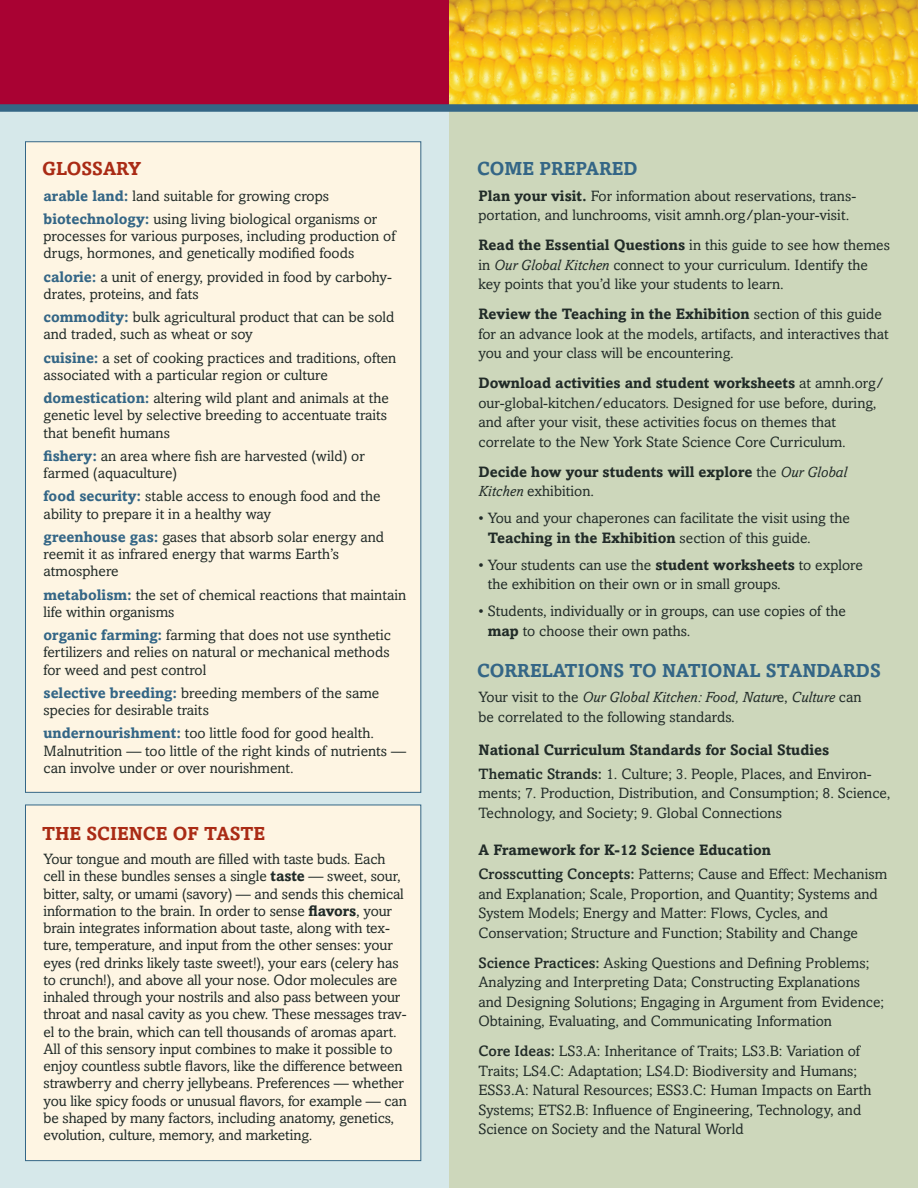
<style>
.page{position:relative;width:918px;height:1188px;background:#fff}
.page>*{position:absolute;margin:0;border:0;box-sizing:border-box;transform-origin:0 0}
.t1{font:700 18.75px "Amasis";color:#346686}
.t2{font:700 18.75px "Amasis";color:#aa2b15}
.t3{font:15px/17.2px "Amasis MT Pro";color:#212b28}
.t4{font:700 15px "Amasis";color:#212b28}
.s1{font-family:"Amasis";font-weight:700;color:#346686}
.s2{font-family:"Amasis";font-weight:700}
.s3{font-family:"Amasis MT Pro";font-weight:400}
.s4{font-style:italic}
.s5{font-family:"Amasis MT Pro";font-weight:400;font-style:italic}
.s6{font-weight:500}
</style>
<div class="page">
<div style="left:0;top:111px;width:449px;height:1077px;background:#d6e8ea"></div>
<div style="left:449px;top:102px;width:469px;height:1085px;background:#cdd7bb"></div>
<hr style="left:0;top:0;width:3px;height:106px;background:#a90233">
<div style="left:2px;top:0;width:455px;height:106px;background:#a90233"></div>
<img style="left:449px;top:0;width:469px;height:104px">
<div style="left:0;top:104px;width:414px;height:8px;background:#346686"></div>
<div style="left:414px;top:104px;width:504px;height:8px;background:#346686"></div>
<div style="left:25px;top:141px;width:396px;height:652px;background:#fef5e3;border:1px solid #346686"></div>
<div style="left:25px;top:805px;width:396px;height:356px;background:#fef5e3;border:1px solid #346686"></div>
<p class="t2" style="left:42px;top:158px;width:101px">GLOSSARY</p>
<p class="t3" style="left:44px;top:184px;width:335px;line-height:23.2px"><span class="s1">arable land:</span> land suitable for growing crops <span class="s1">biotechnology:</span> using living biological organisms or</p>
<p class="t3" style="left:44px;top:228px;width:354px">processes for various purposes, including production of drugs, hormones, and genetically modified foods</p>
<p class="t3" style="left:44px;top:268px;width:350px"><span class="s1">calorie:</span> a unit of energy, provided in food by carbohy&shy;drates, proteins, and fats</p>
<p class="t3" style="left:44px;top:309px;width:353px"><span class="s1">commodity:</span> bulk agricultural product that can be sold and traded, such as wheat or soy</p>
<p class="t3" style="left:44px;top:349px;width:354px"><span class="s1">cuisine:</span> a set of cooking practices and traditions, often associated with a particular region or culture</p>
<p class="t3" style="left:44px;top:390px;width:347px;text-align:justify"><span class="s1">domestication:</span> altering wild plant and animals at the genetic level by selective breeding to accentuate traits that benefit humans</p>
<p class="t3" style="left:44px;top:447px;width:323px"><span class="s1">fishery:</span> an area where fish are harvested (wild) or farmed (aquaculture)</p>
<p class="t3" style="left:44px;top:488px;width:339px"><span class="s1">food security:</span> stable access to enough food and the ability to prepare it in a healthy way</p>
<p class="t3" style="left:44px;top:528px;width:342px"><span class="s1">greenhouse gas:</span> gases that absorb solar energy and reemit it as infrared energy that warms Earth’s atmosphere</p>
<p class="t3" style="left:44px;top:586px;width:364px"><span class="s1">metabolism:</span> the set of chemical reactions that maintain life within organisms</p>
<p class="t3" style="left:44px;top:627px;width:349px;text-align:justify"><span class="s1">organic farming:</span> farming that does not use synthetic fertilizers and relies on natural or mechanical methods for weed and pest control</p>
<p class="t3" style="left:44px;top:684px;width:337px"><span class="s1">selective breeding:</span> breeding members of the same species for desirable traits</p>
<p class="t3" style="left:44px;top:725px;width:364px"><span class="s1">undernourishment:</span> too little food for good health.<br>Malnutrition — too little of the right kinds of nutrients — can involve under or over nourishment.</p>
<p class="t2" style="left:42px;top:822px;width:225px">THE SCIENCE OF TASTE</p>
<p class="t3" style="left:44px;top:851px;width:365px">Your tongue and mouth are filled with taste buds. Each cell in these bundles senses a single <span class="s2">taste</span> — sweet, sour, bitter, salty, or umami (savory) — and sends this chemical information to the brain. In order to sense <span class="s2">flavors</span>, your brain integrates information about taste, along with tex&shy;ture, temperature, and input from the other senses: your eyes (red drinks likely taste sweet!), your ears (celery has to crunch!), and above all your nose. Odor molecules are inhaled through your nostrils and also pass between your throat and nasal cavity as you chew. These messages trav&shy;el to the brain, which can tell thousands of aromas apart.<br>All of this sensory input combines to make it possible to enjoy countless subtle flavors, like the difference between strawberry and cherry jellybeans. Preferences — whether you like spicy foods or unusual flavors, for example — can be shaped by many factors, including anatomy, genetics, evolution, culture, memory, and marketing.</p>
<p class="t1" style="left:477px;top:158px;width:162px">COME PREPARED</p>
<p class="t3" style="left:478px;top:186px;width:379px;line-height:19.5px"><span class="s2">Plan your visit.</span> For information about reservations, trans&shy;portation, and lunchrooms, visit amnh.org/plan-your-visit.</p>
<p class="t4" style="left:478px;top:236px;width:413px">Read the Essential Questions <span class="s3">in this guide to see how themes</span></p>
<p class="t3" style="left:478px;top:255px;width:391px;line-height:19.5px">in <span class="s4">Our Global Kitchen</span> connect to your curriculum. Identify the key points that you’d like your students to learn.</p>
<p class="t4" style="left:478px;top:305px;width:405px">Review the Teaching in the Exhibition <span class="s3">section of this guide</span></p>
<p class="t3" style="left:478px;top:324px;width:412px;line-height:19.5px">for an advance look at the models, artifacts, and interactives that you and your class will be encountering.</p>
<p class="t4" style="left:478px;top:374px;width:407px">Download activities and student worksheets <span class="s3">at amnh.org/</span></p>
<p class="t3" style="left:478px;top:393px;width:400px;line-height:19.5px">our-global-kitchen/educators. Designed for use before, during, and after your visit, these activities focus on themes that correlate to the New York State Science Core Curriculum.</p>
<p class="t4" style="left:478px;top:462px;width:370px">Decide how your students will explore <span class="s3">the</span> <span class="s5">Our Global</span></p>
<p class="t3" style="left:478px;top:483px;width:117px"><span class="s4">Kitchen</span> exhibition.</p>
<p class="t3" style="left:478px;top:510px;width:373px">• You and your chaperones can facilitate the visit using the</p>
<p class="t4" style="left:488px;top:528px;width:325px">Teaching in the Exhibition <span class="s3">section of this guide.</span></p>
<p class="t3" style="left:488px;top:555px;width:377px;line-height:19.5px;text-indent:-9px">• Your students can use the <span class="s2">student worksheets</span> to explore the exhibition on their own or in small groups.</p>
<p class="t3" style="left:488px;top:601px;width:360px;line-height:19.5px;text-indent:-9px">• Students, individually or in groups, can use copies of the <span class="s2">map</span> to choose their own paths.</p>
<p class="t1" style="left:477px;top:660px;width:405px">CORRELATIONS TO NATIONAL STANDARDS</p>
<p class="t3" style="left:478px;top:688px;width:385px;line-height:19.5px">Your visit to the <span class="s4">Our Global Kitchen: Food, Natur</span>e, <span class="s4">Culture</span> can be correlated to the following standards.</p>
<p class="t4" style="left:478px;top:741px;width:352px">National Curriculum Standards for Social Studies</p>
<p class="t3" style="left:478px;top:764px;width:413px;line-height:19.5px"><span class="s6">Thematic Strands:</span> 1. Culture; 3. People, Places, and Environ&shy;ments; 7. Production, Distribution, and Consumption; 8. Science,<br>Technology, and Society; 9. Global Connections</p>
<p class="t4" style="left:478px;top:841px;width:294px">A Framework for K-12 Science Education</p>
<p class="t3" style="left:478px;top:865px;width:410px;line-height:19.5px"><span class="s6">Crosscutting Concepts:</span> Patterns; Cause and Effect: Mechanism and Explanation; Scale, Proportion, and Quantity; Systems and System Models; Energy and Matter: Flows, Cycles, and Conservation; Structure and Function; Stability and Change</p>
<p class="t3" style="left:478px;top:953px;width:407px;line-height:19.5px"><span class="s6">Science Practices:</span> Asking Questions and Defining Problems; Analyzing and Interpreting Data; Constructing Explanations and Designing Solutions; Engaging in Argument from Evidence; Obtaining, Evaluating, and Communicating Information</p>
<p class="t3" style="left:478px;top:1042px;width:395px;line-height:19.5px"><span class="s6">Core Ideas:</span> LS3.A: Inheritance of Traits; LS3.B: Variation of Traits; LS4.C: Adaptation; LS4.D: Biodiversity and Humans; ESS3.A: Natural Resources; ESS3.C: Human Impacts on Earth Systems; ETS2.B: Influence of Engineering, Technology, and Science on Society and the Natural World</p>
</div>
